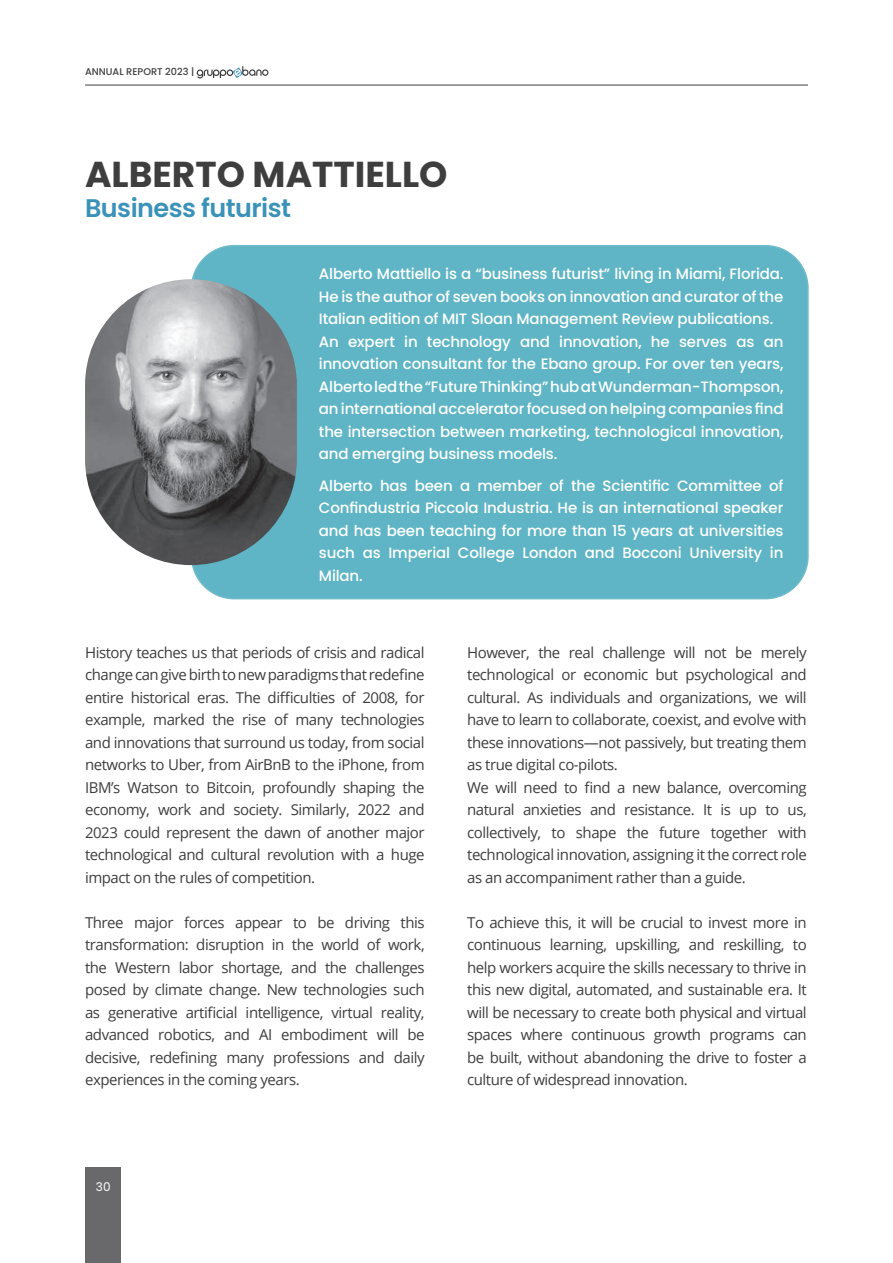
<style>
.page{position:relative;width:893px;height:1263px;background:#fff}
.page>*{position:absolute;margin:0;border:0;box-sizing:border-box;transform-origin:0 0}
.t1{font:700 36px "Poppins";color:#3e3e3f}
.t2{font:600 25.5px "Poppins";letter-spacing:-.02em;color:#3a92b9}
.t3{font:15px/22.5px "Open Sans";letter-spacing:-.03em;color:#3e3e3f;text-align:justify}
.t4{font:500 15px/22.5px "Poppins";letter-spacing:-.01em;color:#fff}
.t5{font:12px "Poppins";color:#fff}
.t6{font:500 9.75px "Poppins";color:#3e3e3f}
</style>
<div class="page">
<div style="left:85px;top:1168px;width:35px;height:95px;background:#69696c"></div>
<svg style="left:197px;top:66px;width:71px;height:12px"></svg>
<hr style="left:85px;top:85px;width:723px;height:1px;background:#3e3e3f">
<div style="left:192px;top:246px;width:616px;height:353px;background:#5fb5c5;border-radius:43px"></div>
<img style="left:85px;top:279px;width:212px;height:286px;border-radius:106px">
<p class="t6" style="left:85px;top:66px;width:111px">ANNUAL REPORT 2023 |</p>
<h1 class="t1" style="left:85px;top:153px;width:364px">ALBERTO MATTIELLO</h1>
<h2 class="t2" style="left:85px;top:193px;width:208px">Business futurist</h2>
<p class="t4" style="left:319px;top:263px;width:466px">Alberto Mattiello is a “business futurist” living in Miami, Florida.<br>He is the author of seven books on innovation and curator of the Italian edition of MIT Sloan Management Review publications.<br>An expert in technology and innovation, he serves as an innovation consultant for the Ebano group. For over ten years, Alberto led the “Future Thinking” hub at Wunderman-Thompson, an international accelerator focused on helping companies find the intersection between marketing, technological innovation, and emerging business models.</p>
<p class="t4" style="left:319px;top:474px;width:466px;text-align:justify">Alberto has been a member of the Scientific Committee of Confindustria Piccola Industria. He is an international speaker and has been teaching for more than 15 years at universities such as Imperial College London and Bocconi University in Milan.</p>
<p class="t3" style="left:85px;top:641px;width:341px">History teaches us that periods of crisis and radical change can give birth to new paradigms that redefine entire historical eras. The difficulties of 2008, for example, marked the rise of many technologies and innovations that surround us today, from social networks to Uber, from AirBnB to the iPhone, from IBM’s Watson to Bitcoin, profoundly shaping the economy, work and society. Similarly, 2022 and 2023 could represent the dawn of another major technological and cultural revolution with a huge impact on the rules of competition.</p>
<p class="t3" style="left:85px;top:911px;width:341px">Three major forces appear to be driving this transformation: disruption in the world of work, the Western labor shortage, and the challenges posed by climate change. New technologies such as generative artificial intelligence, virtual reality, advanced robotics, and AI embodiment will be decisive, redefining many professions and daily experiences in the coming years.</p>
<p class="t5" style="left:96px;top:1180px;width:16px">30</p>
<p class="t3" style="left:467px;top:641px;width:341px;text-align:left">However, the real challenge will not be merely technological or economic but psychological and cultural. As individuals and organizations, we will have to learn to collaborate, coexist, and evolve with these innovations—not passively, but treating them as true digital co-pilots.<br>We will need to find a new balance, overcoming natural anxieties and resistance. It is up to us, collectively, to shape the future together with technological innovation, assigning it the correct role as an accompaniment rather than a guide.</p>
<p class="t3" style="left:467px;top:911px;width:341px">To achieve this, it will be crucial to invest more in continuous learning, upskilling, and reskilling, to help workers acquire the skills necessary to thrive in this new digital, automated, and sustainable era. It will be necessary to create both physical and virtual spaces where continuous growth programs can be built, without abandoning the drive to foster a culture of widespread innovation.</p>
</div>
